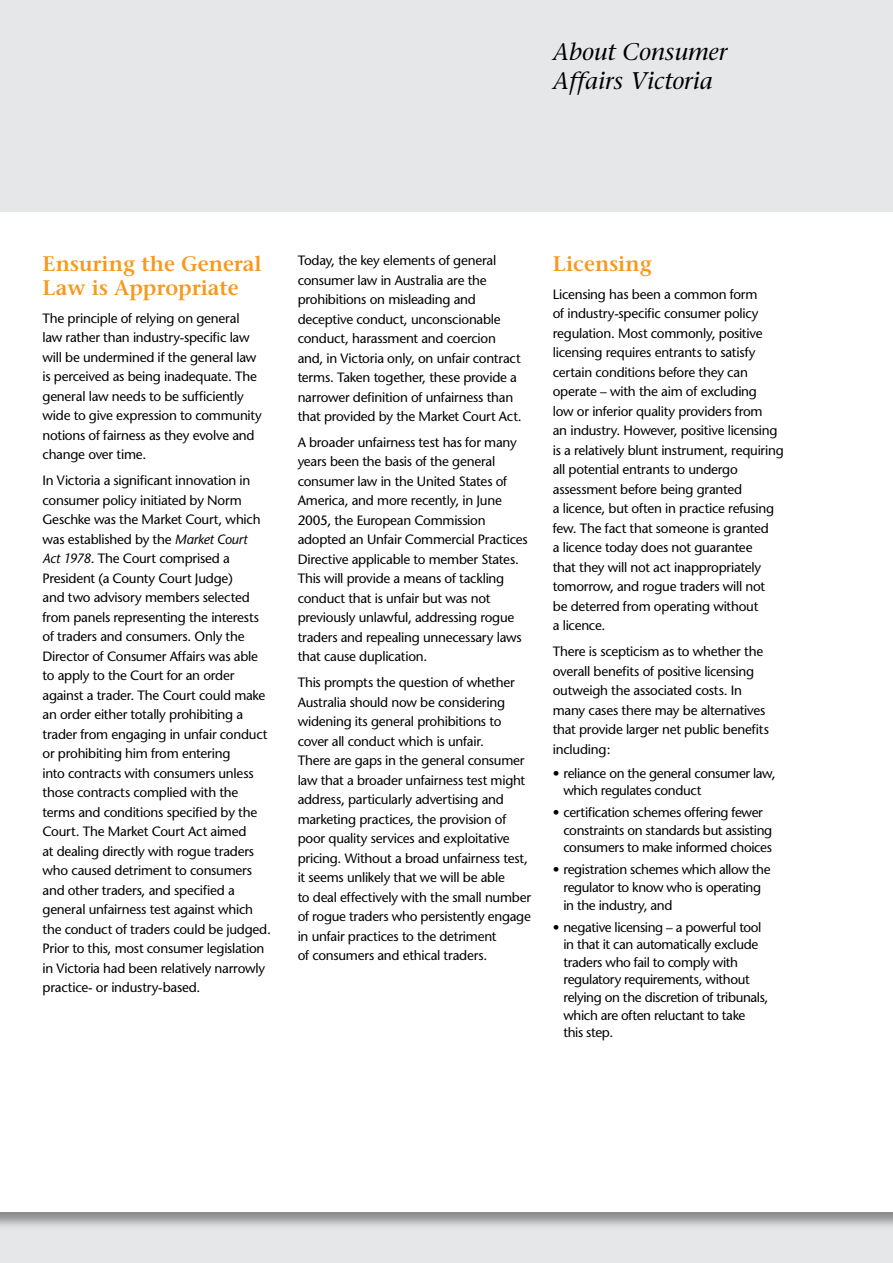
<style>
.page{position:relative;width:893px;height:1263px;background:#e6e7e8}
.page>*{position:absolute;margin:0;border:0;box-sizing:border-box;transform-origin:0 0}
.t1{font:italic 24px/28.8px "Stone Serif";color:#000}
.t2{font:600 21px/24px "Stone Serif";color:#f8981d}
.t3{font:13.5px/19.5px "Stone Sans";letter-spacing:-.02em;color:#000}
.s1{font-style:italic}
</style>
<div class="page">
<div style="left:0;top:212px;width:893px;height:1024px;background:#000;opacity:.4"></div>
<div style="left:0;top:213px;width:893px;height:999px;background:#fff"></div>
<p class="t1" style="left:553px;top:38px;width:176px">About Consumer<br>Affairs Victoria</p>
<p class="t2" style="left:43px;top:252px;width:221px">Ensuring the General<br>Law is Appropriate</p>
<p class="t3" style="left:43px;top:308px;width:221px">The principle of relying on general law rather than industry-specific law will be undermined if the general law is perceived as being inadequate. The general law needs to be sufficiently wide to give expression to community notions of fairness as they evolve and change over time.</p>
<p class="t3" style="left:43px;top:471px;width:230px">In Victoria a significant innovation in consumer policy initiated by Norm Geschke was the Market Court, which was established by the <span class="s1">Market Court<br>Act 1978</span>. The Court comprised a President (a County Court Judge)<br>and two advisory members selected from panels representing the interests of traders and consumers. Only the Director of Consumer Affairs was able to apply to the Court for an order against a trader. The Court could make an order either totally prohibiting a trader from engaging in unfair conduct or prohibiting him from entering<br>into contracts with consumers unless those contracts complied with the terms and conditions specified by the Court. The Market Court Act aimed<br>at dealing directly with rogue traders who caused detriment to consumers and other traders, and specified a general unfairness test against which the conduct of traders could be judged.<br>Prior to this, most consumer legislation in Victoria had been relatively narrowly practice- or industry-based.</p>
<p class="t3" style="left:298px;top:251px;width:226px">Today, the key elements of general consumer law in Australia are the prohibitions on misleading and deceptive conduct, unconscionable conduct, harassment and coercion and, in Victoria only, on unfair contract terms. Taken together, these provide a narrower definition of unfairness than that provided by the Market Court Act.</p>
<p class="t3" style="left:298px;top:432px;width:232px">A broader unfairness test has for many years been the basis of the general consumer law in the United States of America, and more recently, in June 2005, the European Commission adopted an Unfair Commercial Practices Directive applicable to member States.<br>This will provide a means of tackling conduct that is unfair but was not previously unlawful, addressing rogue traders and repealing unnecessary laws that cause duplication.</p>
<p class="t3" style="left:298px;top:673px;width:235px">This prompts the question of whether Australia should now be considering widening its general prohibitions to cover all conduct which is unfair.<br>There are gaps in the general consumer law that a broader unfairness test might address, particularly advertising and marketing practices, the provision of poor quality services and exploitative pricing. Without a broad unfairness test, it seems unlikely that we will be able<br>to deal effectively with the small number of rogue traders who persistently engage in unfair practices to the detriment<br>of consumers and ethical traders.</p>
<p class="t2" style="left:553px;top:252px;width:101px">Licensing</p>
<p class="t3" style="left:553px;top:284px;width:233px">Licensing has been a common form<br>of industry-specific consumer policy regulation. Most commonly, positive licensing requires entrants to satisfy certain conditions before they can operate – with the aim of excluding<br>low or inferior quality providers from<br>an industry. However, positive licensing is a relatively blunt instrument, requiring all potential entrants to undergo assessment before being granted<br>a licence, but often in practice refusing few. The fact that someone is granted<br>a licence today does not guarantee<br>that they will not act inappropriately tomorrow, and rogue traders will not<br>be deterred from operating without<br>a licence.</p>
<p class="t3" style="left:553px;top:642px;width:218px">There is scepticism as to whether the overall benefits of positive licensing outweigh the associated costs. In many cases there may be alternatives that provide larger net public benefits including:</p>
<p class="t3" style="left:563px;top:764px;width:214px;line-height:17.7px;text-indent:-11px">• reliance on the general consumer law, which regulates conduct</p>
<p class="t3" style="left:563px;top:804px;width:210px;line-height:17.7px;text-indent:-11px">• certification schemes offering fewer constraints on standards but assisting consumers to make informed choices</p>
<p class="t3" style="left:563px;top:861px;width:209px;line-height:17.7px;text-indent:-11px">• registration schemes which allow the regulator to know who is operating in the industry, and</p>
<p class="t3" style="left:563px;top:918px;width:206px;line-height:17.7px;text-indent:-11px">• negative licensing – a powerful tool in that it can automatically exclude traders who fail to comply with regulatory requirements, without relying on the discretion of tribunals, which are often reluctant to take this step.</p>
</div>
